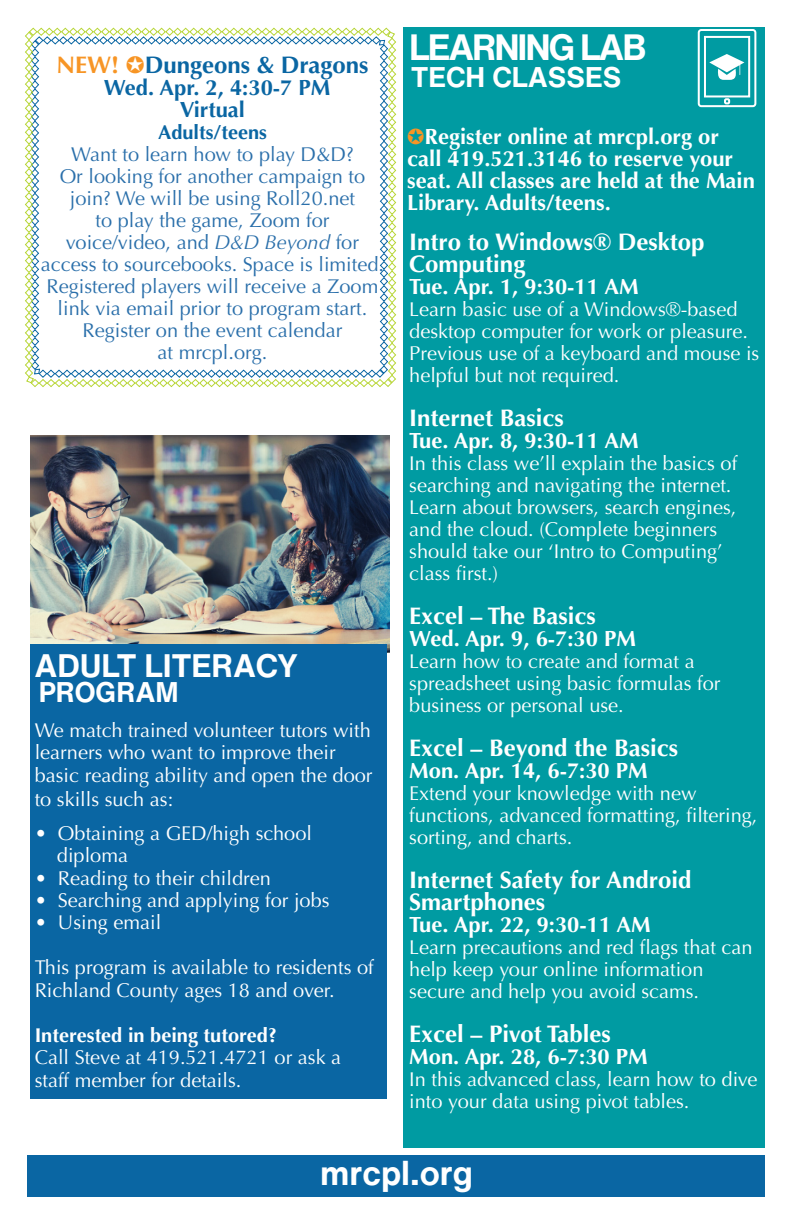
<style>
.page{position:relative;width:792px;height:1224px;background:#fff}
.page>*{position:absolute;margin:0;border:0;box-sizing:border-box;transform-origin:0 0}
._2ATL_prog_place_loc{font:700 36px "Helvetica Now Text";letter-spacing:-.06em;color:#fff}
._2ATL_prog_place_loc-2{font:700 34px "Helvetica Now Text";color:#fff}
.t1{font:700 32px "Helvetica Now Text";color:#fff}
._2ATL_prog_place_loc-3{font:700 28px "Helvetica Now Text";color:#fff}
._3ATL_prog_body{font:700 24px/22px "Optima";color:#fff}
._2ATL_prog_place_loc-4{font:700 24px/22px "Optima";color:#fff}
._3ATL_prog_body-2{font:700 24px "Optima";color:#0a66a3}
._1ATL_prog_head{font:700 22px/22px "Optima";color:#fff}
._3ATL_prog_body-3{font:700 22px "Optima";color:#fff}
._3ATL_prog_body-4{font:700 22px/22px "Optima";color:#0a66a3;text-align:center}
._2ATL_prog_place_loc-5{font:700 22px "Optima";color:#fff}
._3ATL_prog_body-5{font:20px/22px "Optima";color:#fff}
._3ATL_prog_body-6{font:20px/22px "Optima";color:#2a6faa;text-align:center}
._2ATL_prog_place_loc-6{font:20px/22px "Optima";color:#fff}
.s1{color:#f79525}
.s2{font-weight:700;color:#0a66a3}
.s3{font-style:italic}
.s4{font-weight:700}
</style>
<div class="page">
<div style="left:27px;top:1156px;width:738px;height:41px;background:#0a66a3"></div>
<div style="left:404px;top:27px;width:361px;height:1121px;background:#009ba2"></div>
<svg style="left:697px;top:29px;width:60px;height:79px"></svg>
<img style="left:30px;top:435px;width:359px;height:218px">
<div style="left:30px;top:645px;width:357px;height:454px;background:#0a66a3"></div>
<svg style="left:25px;top:27px;width:372px;height:361px"></svg>
<p class="_3ATL_prog_body-2" style="left:56px;top:51px;width:314px"><span class="s1">NEW!</span> Dungeons &amp; Dragons</p>
<p class="_3ATL_prog_body-4" style="left:104px;top:77px;width:228px">Wed. Apr. 2, 4:30-7 PM<br>Virtual</p>
<p class="_3ATL_prog_body-6" style="left:41px;top:121px;width:345px"><span class="s2">Adults/teens<br></span>Want to learn how to play D&amp;D?<br>Or looking for another campaign to join? We will be using Roll20.net<br>to play the game, Zoom for voice/video, and <span class="s3">D&amp;D Beyond</span> for access to sourcebooks. Space is limited.<br>Registered players will receive a Zoom link via email prior to program start.<br>Register on the event calendar<br>at mrcpl.org.</p>
<p class="t1" style="left:34px;top:641px;width:265px">ADULT LITERACY</p>
<p class="_2ATL_prog_place_loc-3" style="left:39px;top:671px;width:142px">PROGRAM</p>
<p class="_3ATL_prog_body-5" style="left:35px;top:719px;width:339px;line-height:23px">We match trained volunteer tutors with learners who want to improve their basic reading ability and open the door to skills such as:</p>
<p class="_3ATL_prog_body-5" style="left:57px;top:822px;width:257px;text-indent:-22px">• Obtaining a GED/high school diploma</p>
<p class="_3ATL_prog_body-5" style="left:35px;top:867px;width:238px">• Reading to their children</p>
<p class="_3ATL_prog_body-5" style="left:35px;top:890px;width:296px">• Searching and applying for jobs</p>
<p class="_3ATL_prog_body-5" style="left:35px;top:912px;width:128px">• Using email</p>
<p class="_3ATL_prog_body-5" style="left:35px;top:957px;width:341px">This program is available to residents of<br>Richland County ages 18 and over.</p>
<p class="_3ATL_prog_body-5" style="left:35px;top:1024px;width:308px"><span class="s4">Interested in being tutored?<br></span>Call Steve at 419.521.4721 or ask a staff member for details.</p>
<p class="_2ATL_prog_place_loc" style="left:409px;top:20px;width:239px">LEARNING LAB</p>
<p class="_2ATL_prog_place_loc-3" style="left:411px;top:56px;width:212px">TECH CLASSES</p>
<p class="_1ATL_prog_head" style="left:407px;top:126px;width:349px;text-indent:17px">Register online at mrcpl.org or call 419.521.3146 to reserve your seat. All classes are held at the Main<br>Library. Adults/teens.</p>
<p class="_2ATL_prog_place_loc-4" style="left:409px;top:231px;width:297px">Intro to Windows® Desktop<br>Computing</p>
<p class="_2ATL_prog_place_loc-5" style="left:409px;top:273px;width:231px">Tue. Apr. 1, 9:30-11 AM</p>
<p class="_2ATL_prog_place_loc-6" style="left:409px;top:298px;width:352px">Learn basic use of a Windows®-based desktop computer for work or pleasure.<br>Previous use of a keyboard and mouse is helpful but not required.</p>
<p class="_3ATL_prog_body" style="left:409px;top:407px;width:156px">Internet Basics</p>
<p class="_3ATL_prog_body-3" style="left:409px;top:427px;width:231px">Tue. Apr. 8, 9:30-11 AM</p>
<p class="_3ATL_prog_body-5" style="left:409px;top:452px;width:329px">In this class we’ll explain the basics of searching and navigating the internet.<br>Learn about browsers, search engines, and the cloud. (Complete beginners should take our ‘Intro to Computing’ class first.)</p>
<p class="_3ATL_prog_body" style="left:409px;top:605px;width:188px">Excel – The Basics</p>
<p class="_3ATL_prog_body-3" style="left:409px;top:625px;width:228px">Wed. Apr. 9, 6-7:30 PM</p>
<p class="_3ATL_prog_body-5" style="left:409px;top:650px;width:313px">Learn how to create and format a spreadsheet using basic formulas for business or personal use.</p>
<p class="_3ATL_prog_body" style="left:409px;top:737px;width:270px">Excel – Beyond the Basics</p>
<p class="_3ATL_prog_body-3" style="left:409px;top:757px;width:240px">Mon. Apr. 14, 6-7:30 PM</p>
<p class="_3ATL_prog_body-5" style="left:409px;top:782px;width:350px">Extend your knowledge with new functions, advanced formatting, filtering, sorting, and charts.</p>
<p class="_3ATL_prog_body" style="left:409px;top:869px;width:284px">Internet Safety for Android<br>Smartphones</p>
<p class="_3ATL_prog_body-3" style="left:409px;top:911px;width:243px">Tue. Apr. 22, 9:30-11 AM</p>
<p class="_3ATL_prog_body-5" style="left:409px;top:936px;width:345px">Learn precautions and red flags that can help keep your online information secure and help you avoid scams.</p>
<p class="_3ATL_prog_body" style="left:409px;top:1023px;width:203px">Excel – Pivot Tables</p>
<p class="_3ATL_prog_body-3" style="left:409px;top:1043px;width:240px">Mon. Apr. 28, 6-7:30 PM</p>
<p class="_3ATL_prog_body-5" style="left:409px;top:1068px;width:350px">In this advanced class, learn how to dive into your data using pivot tables.</p>
<p class="_2ATL_prog_place_loc-2" style="left:320px;top:1148px;width:154px">mrcpl.org</p>
</div>
